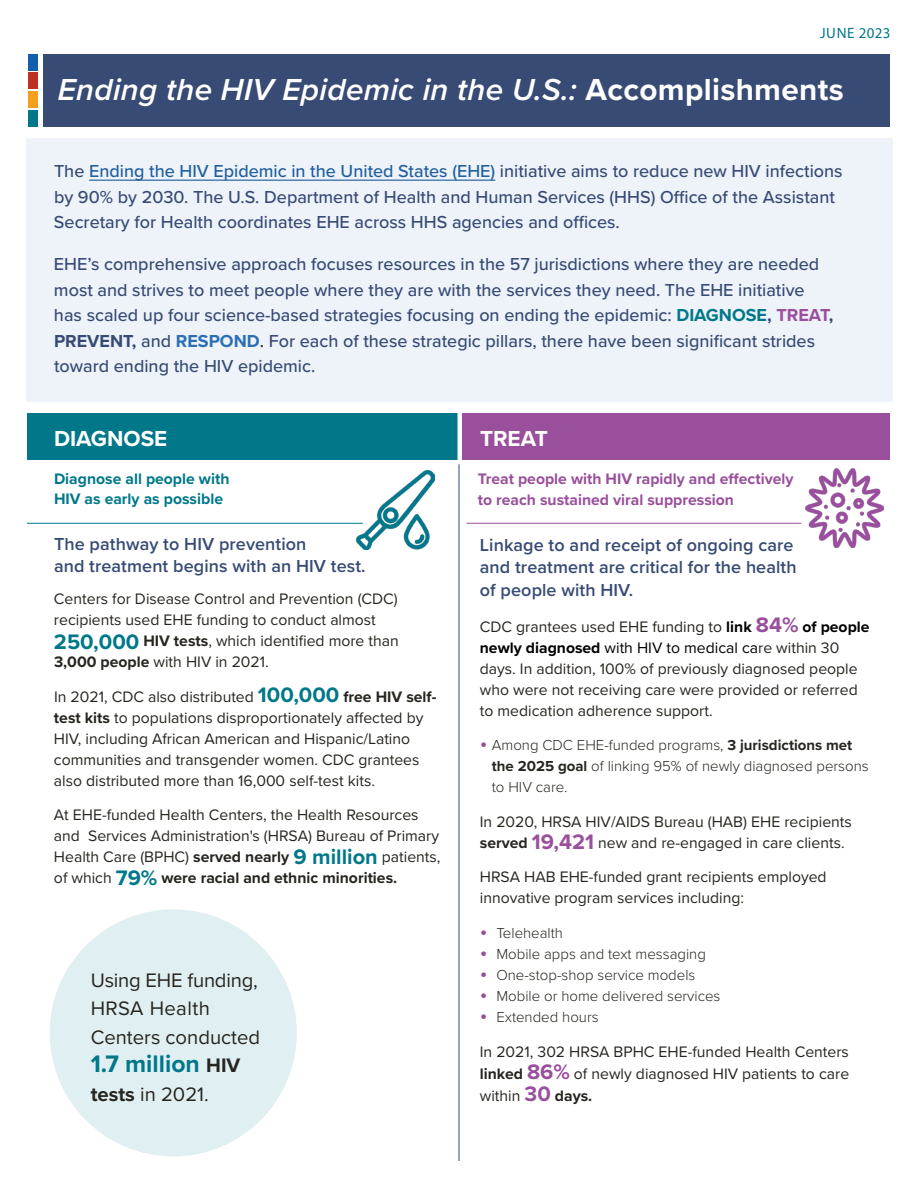
<style>
.page{position:relative;width:918px;height:1188px;background:#fff}
.page>*{position:absolute;margin:0;border:0;box-sizing:border-box;transform-origin:0 0}
.t1{font:italic 600 31.5px "Proxima Nova";letter-spacing:.01em;color:#fff}
.t2{font:700 24.75px "Proxima Nova";color:#00788a}
.t3{font:700 22.5px "Proxima Nova";color:#fff}
.t4{font:20.25px/28.5px "Proxima Nova";color:#27251f}
.t5{font:500 18px/25.5px "Proxima Nova";color:#384b75}
.t6{font:600 18px/22.5px "Proxima Nova";letter-spacing:.005em;color:#384b75}
.t7{font:15.75px/21px "Proxima Nova";color:#27251f}
.t8{font:700 15.75px/21px "Proxima Nova";color:#9a4f9d}
.t9{font:700 15.75px/21px "Proxima Nova";color:#00788a}
.t10{font:300 15px/21px "Proxima Nova";color:#27251f}
.t11{font:15px "Myriad Pro";letter-spacing:.035em;color:#00788a}
.s1{font-weight:700;font-style:normal}
.s2{color:#215e9e}
.s3{font-weight:700;color:#00788a}
.s4{font-weight:700}
.s5{font-weight:700;color:#9a4f9d}
.s6{font-weight:700;color:#2b6fb4}
.s7{color:#27251f}
.s8{font-weight:700;font-size:21.75px;color:#00788a}
.s9{font-weight:700;color:#000}
.s10{font-weight:700;font-size:21.75px;color:#9a4f9d}
.s11{color:#000}
.s12{font-weight:400;font-size:21.75px;color:#9a4f9d}
.s13{font-size:20.25px;color:#27251f}
</style>
<div class="page">
<div style="left:26px;top:138px;width:866px;height:264px;background:#edf3f9"></div>
<div style="left:43px;top:54px;width:847px;height:73px;background:#384b75"></div>
<div style="left:27px;top:413px;width:431px;height:47px;background:#00788a"></div>
<div style="left:462px;top:413px;width:428px;height:47px;background:#9a4f9d"></div>
<img style="left:356px;top:471px;width:79px;height:78px">
<hr style="left:467px;top:523px;width:334px;height:1px;background:#9a4f9d">
<hr style="left:27px;top:523px;width:336px;height:1px;background:#00788a">
<hr style="left:457px;top:406px;width:3px;height:59px;background:#fff">
<hr style="left:459px;top:464px;width:1px;height:697px;background:#384b75">
<div style="left:28px;top:110px;width:10px;height:17px;background:#00788a"></div>
<div style="left:28px;top:91px;width:10px;height:17px;background:#f69f1d"></div>
<div style="left:28px;top:72px;width:10px;height:17px;background:#be3226"></div>
<div style="left:28px;top:54px;width:10px;height:16px;background:#135fab"></div>
<hr style="left:89px;top:180px;width:406px;height:1px;background:#215e9e">
<div style="left:50px;top:909px;width:247px;height:247px;background:#e0eff1;border-radius:50%"></div>
<img style="left:805px;top:469px;width:79px;height:78px">
<p class="t11" style="left:820px;top:24px;width:72px">JUNE 2023</p>
<h1 class="t1" style="left:58px;top:66px;width:787px">Ending the HIV Epidemic in the U.S.: <span class="s1">Accomplishments</span></h1>
<p class="t5" style="left:54px;top:158px;width:790px">The <span class="s2">Ending the HIV Epidemic in the United States (EHE)</span> initiative aims to reduce new HIV infections by 90% by 2030. The U.S. Department of Health and Human Services (HHS) Office of the Assistant<br>Secretary for Health coordinates EHE across HHS agencies and offices.</p>
<p class="t5" style="left:54px;top:251px;width:781px">EHE’s comprehensive approach focuses resources in the 57 jurisdictions where they are needed most and strives to meet people where they are with the services they need. The EHE initiative has scaled up four science-based strategies focusing on ending the epidemic: <span class="s3">DIAGNOSE</span><span class="s4">,</span> <span class="s5">TREAT</span><span class="s4">, PREVENT,</span> and <span class="s6">RESPOND</span><span class="s7">.</span> For each of these strategic pillars, there have been significant strides toward ending the HIV epidemic.</p>
<h2 class="t3" style="left:54px;top:422px;width:115px">DIAGNOSE</h2>
<h2 class="t3" style="left:480px;top:422px;width:69px">TREAT</h2>
<p class="t9" style="left:54px;top:467px;width:177px">Diagnose all people with<br>HIV as early as possible</p>
<p class="t6" style="left:54px;top:532px;width:313px">The pathway to HIV prevention<br>and treatment begins with an HIV test.</p>
<p class="t7" style="left:54px;top:588px;width:346px">Centers for Disease Control and Prevention (CDC) recipients used EHE funding to conduct almost <span class="s8">250,000</span> <span class="s4">HIV tests</span>, which identified more than <span class="s4">3,000 people</span> with HIV in 2021.</p>
<p class="t7" style="left:54px;top:685px;width:384px">In 2021, CDC also distributed <span class="s8">100,000</span> <span class="s4">free HIV self&shy;test kits</span> to populations disproportionately affected by HIV, including African American and Hispanic/Latino communities and transgender women. CDC grantees also distributed more than 16,000 self-test kits.</p>
<p class="t7" style="left:54px;top:804px;width:388px">At EHE-funded Health Centers, the Health Resources and Services Administration's (HRSA) Bureau of Primary Health Care (BPHC) <span class="s4">served nearly</span> <span class="s8">9 million</span> patients, of which <span class="s8">79%</span> <span class="s4">were racial and ethnic minorities.</span></p>
<p class="t8" style="left:478px;top:468px;width:317px">Treat people with HIV rapidly and effectively to reach sustained viral suppression</p>
<p class="t6" style="left:480px;top:533px;width:318px">Linkage to and receipt of ongoing care and treatment are critical for the health of people with HIV.</p>
<p class="t7" style="left:480px;top:616px;width:391px">CDC grantees used EHE funding to <span class="s9">link</span> <span class="s10">84%</span> <span class="s9">of people newly diagnosed</span> <span class="s11">with HIV to medical ca</span>re within 30 days. In addition, 100% of previously diagnosed people who were not receiving care were provided or referred to medication adherence support.</p>
<p class="t10" style="left:492px;top:734px;width:378px;text-indent:-12px"><span class="s12">•</span> Among CDC EHE-funded programs, <span class="s4">3 jurisdictions met the 2025 goal</span> of linking 95% of newly diagnosed persons to HIV care.</p>
<p class="t7" style="left:480px;top:810px;width:373px">In 2020, HRSA HIV/AIDS Bureau (HAB) EHE recipients <span class="s4">served</span> <span class="s10">19,421</span> new and re-engaged in care clients.</p>
<p class="t7" style="left:480px;top:866px;width:348px">HRSA HAB EHE-funded grant recipients employed innovative program services including:</p>
<p class="t10" style="left:480px;top:922px;width:85px"><span class="s12">•</span> Telehealth</p>
<p class="t10" style="left:480px;top:943px;width:228px"><span class="s12">•</span> Mobile apps and text messaging</p>
<p class="t10" style="left:480px;top:964px;width:217px"><span class="s12">•</span> One-stop-shop service models</p>
<p class="t10" style="left:480px;top:985px;width:242px"><span class="s12">•</span> Mobile or home delivered services</p>
<p class="t10" style="left:480px;top:1006px;width:120px"><span class="s12">•</span> Extended hours</p>
<p class="t7" style="left:480px;top:1040px;width:371px;line-height:21.8px;text-align:justify">In 2021, 302 HRSA BPHC EHE-funded Health Centers <span class="s4">linked</span> <span class="s10">86%</span> of newly diagnosed HIV patients to care within <span class="s10">30</span> <span class="s4">days.</span></p>
<p class="t4" style="left:91px;top:965px;width:171px">Using EHE funding,<br>HRSA Health<br>Centers conducted</p>
<p class="t2" style="left:91px;top:1046px;width:151px">1.7 million <span class="s13">HIV</span></p>
<p class="t4" style="left:91px;top:1079px;width:120px"><span class="s4">tests</span> in 2021.</p>
</div>
